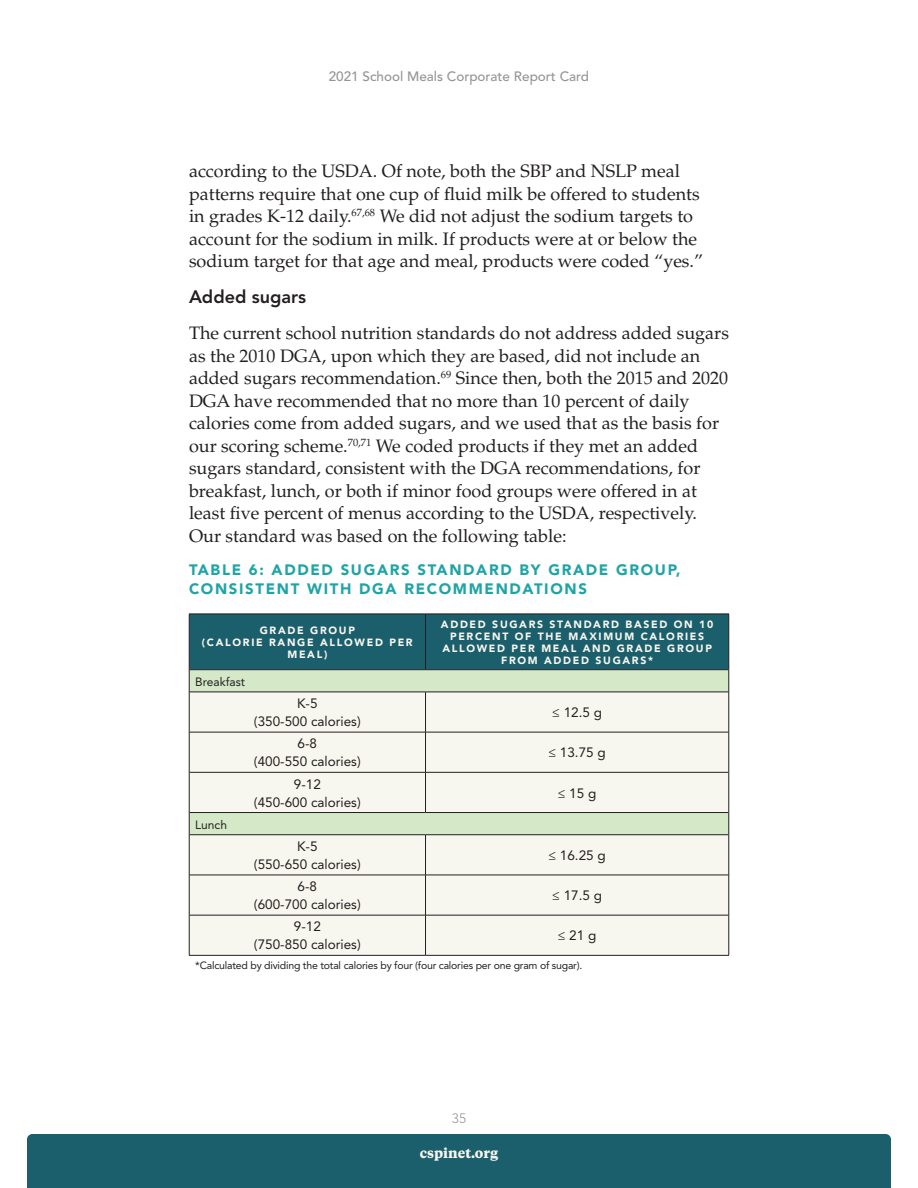
<style>
.page{position:relative;width:918px;height:1188px;background:#fff}
.page>*{position:absolute;margin:0;border:0;box-sizing:border-box;transform-origin:0 0}
.Main_Text{font:18px/22.5px "Palatino LT Std";color:#231f20}
.Second_Subhead{font:800 18px "Avenir LT Std";color:#231f20}
.Figures___Tables{font:900 15px/19.5px "Avenir LT Std";letter-spacing:.11em;color:#1fa4a6}
.Captions{font:13.5px/18px "Avenir LT Std";color:#231f20;text-align:center}
.t1{font:500 13.5px "Avenir LT Std";color:#939598}
.t2{font:700 13.5px "Tiempos Text";color:#f7f6ef}
.t3{font:300 13.5px "Avenir LT Std";color:#939598}
.Captions-2{font:12px "Avenir LT Std";color:#231f20}
.Captions-3{font:900 10.5px/12px "Avenir LT Std";letter-spacing:.16em;color:#f7f6ef;text-align:center}
.t4{font:10.5px "Avenir LT Std";letter-spacing:-.02em;color:#231f20}
</style>
<div class="page">
<div style="left:27px;top:1134px;width:864px;height:54px;background:#1b5e6c"></div>
<svg style="left:190px;top:693px;width:539px;height:262px;fill:#f7f6ef"></svg>
<hr style="left:189px;top:692px;width:1px;height:40px;background:#231f20">
<hr style="left:189px;top:732px;width:1px;height:40px;background:#231f20">
<hr style="left:189px;top:772px;width:1px;height:41px;background:#231f20">
<hr style="left:189px;top:835px;width:1px;height:40px;background:#231f20">
<hr style="left:189px;top:875px;width:1px;height:40px;background:#231f20">
<hr style="left:189px;top:915px;width:1px;height:40px;background:#231f20">
<svg style="left:729px;top:813px;width:1px;height:22px"></svg>
<hr style="left:425px;top:692px;width:1px;height:40px;background:#231f20">
<hr style="left:729px;top:692px;width:1px;height:40px;background:#231f20">
<hr style="left:425px;top:732px;width:1px;height:40px;background:#231f20">
<hr style="left:729px;top:732px;width:1px;height:40px;background:#231f20">
<hr style="left:425px;top:773px;width:1px;height:39px;background:#231f20">
<hr style="left:729px;top:772px;width:1px;height:41px;background:#231f20">
<hr style="left:425px;top:835px;width:1px;height:40px;background:#231f20">
<hr style="left:729px;top:835px;width:1px;height:40px;background:#231f20">
<hr style="left:425px;top:875px;width:1px;height:40px;background:#231f20">
<hr style="left:729px;top:875px;width:1px;height:40px;background:#231f20">
<hr style="left:425px;top:915px;width:1px;height:40px;background:#231f20">
<hr style="left:729px;top:915px;width:1px;height:40px;background:#231f20">
<hr style="left:189px;top:732px;width:237px;height:1px;background:#231f20">
<hr style="left:426px;top:732px;width:303px;height:1px;background:#231f20">
<hr style="left:189px;top:772px;width:237px;height:1px;background:#231f20">
<hr style="left:426px;top:772px;width:303px;height:1px;background:#231f20">
<hr style="left:189px;top:875px;width:237px;height:1px;background:#231f20">
<hr style="left:426px;top:875px;width:303px;height:1px;background:#231f20">
<hr style="left:189px;top:915px;width:237px;height:1px;background:#231f20">
<hr style="left:426px;top:915px;width:303px;height:1px;background:#231f20">
<hr style="left:189px;top:955px;width:237px;height:1px;background:#231f20">
<hr style="left:426px;top:955px;width:303px;height:1px;background:#231f20">
<svg style="left:189px;top:614px;width:541px;height:78px;background:#4e8384"></svg>
<svg style="left:189px;top:813px;width:1px;height:21px"></svg>
<hr style="left:189px;top:669px;width:237px;height:1px;background:#231f20">
<hr style="left:426px;top:669px;width:303px;height:1px;background:#231f20">
<hr style="left:189px;top:812px;width:237px;height:1px;background:#231f20">
<hr style="left:426px;top:812px;width:303px;height:1px;background:#231f20">
<hr style="left:189px;top:692px;width:237px;height:1px;background:#231f20">
<hr style="left:426px;top:692px;width:303px;height:1px;background:#231f20">
<hr style="left:189px;top:834px;width:237px;height:1px;background:#231f20">
<hr style="left:426px;top:834px;width:303px;height:1px;background:#231f20">
<p class="t1" style="left:329px;top:68px;width:262px">2021 School Meals Corporate Report Card</p>
<p class="Main_Text" style="left:189px;top:160px;width:516px">according to the USDA. Of note, both the SBP and NSLP meal patterns require that one cup of fluid milk be offered to students in grades K-12 daily.<sup>67,68</sup> We did not adjust the sodium targets to account for the sodium in milk. If products were at or below the sodium target for that age and meal, products were coded “yes.”</p>
<p class="Second_Subhead" style="left:189px;top:286px;width:118px">Added sugars</p>
<p class="Main_Text" style="left:189px;top:322px;width:542px">The current school nutrition standards do not address added sugars as the 2010 DGA, upon which they are based, did not include an added sugars recommendation.<sup>69</sup> Since then, both the 2015 and 2020<br>DGA have recommended that no more than 10 percent of daily calories come from added sugars, and we used that as the basis for our scoring scheme.<sup>70,71</sup> We coded products if they met an added sugars standard, consistent with the DGA recommendations, for breakfast, lunch, or both if minor food groups were offered in at least five percent of menus according to the USDA, respectively.<br>Our standard was based on the following table:</p>
<p class="Figures___Tables" style="left:189px;top:560px;width:493px">TABLE 6: ADDED SUGARS STANDARD BY GRADE GROUP,<br>CONSISTENT WITH DGA RECOMMENDATIONS</p>
<p class="Captions-3" style="left:202px;top:624px;width:212px">GRADE GROUP<br>(CALORIE RANGE ALLOWED PER<br>MEAL)</p>
<p class="Captions-3" style="left:441px;top:618px;width:274px">ADDED SUGARS STANDARD BASED ON 10<br>PERCENT OF THE MAXIMUM CALORIES<br>ALLOWED PER MEAL AND GRADE GROUP<br>FROM ADDED SUGARS*</p>
<p class="Captions-2" style="left:195px;top:675px;width:51px">Breakfast</p>
<p class="Captions" style="left:254px;top:695px;width:108px">K-5<br>(350-500 calories)</p>
<p class="Captions" style="left:552px;top:704px;width:51px">≤ 12.5 g</p>
<p class="Captions" style="left:254px;top:735px;width:108px">6-8<br>(400-550 calories)</p>
<p class="Captions" style="left:549px;top:744px;width:59px">≤ 13.75 g</p>
<p class="Captions" style="left:254px;top:775px;width:108px">9-12<br>(450-600 calories)</p>
<p class="Captions" style="left:558px;top:784px;width:40px">≤ 15 g</p>
<p class="Captions-2" style="left:195px;top:818px;width:33px">Lunch</p>
<p class="Captions" style="left:254px;top:837px;width:108px">K-5<br>(550-650 calories)</p>
<p class="Captions" style="left:549px;top:846px;width:59px">≤ 16.25 g</p>
<p class="Captions" style="left:254px;top:878px;width:108px">6-8<br>(600-700 calories)</p>
<p class="Captions" style="left:552px;top:887px;width:51px">≤ 17.5 g</p>
<p class="Captions" style="left:254px;top:918px;width:108px">9-12<br>(750-850 calories)</p>
<p class="Captions" style="left:558px;top:927px;width:40px">≤ 21 g</p>
<p class="t4" style="left:195px;top:960px;width:389px">*Calculated by dividing the total calories by four (four calories per one gram of sugar).</p>
<p class="t3" style="left:452px;top:1111px;width:16px">35</p>
<p class="t2" style="left:420px;top:1143px;width:80px">cspinet.org</p>
</div>
